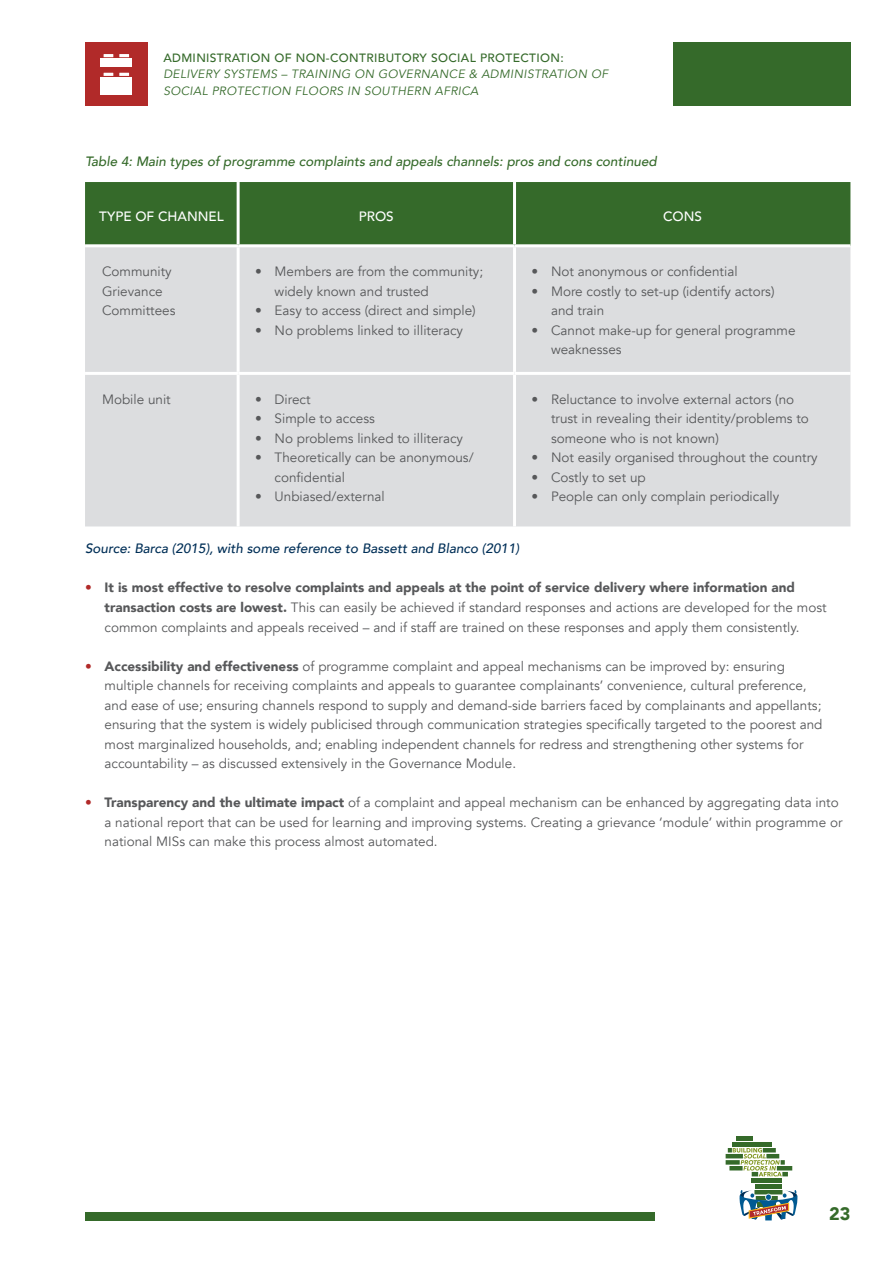
<style>
.page{position:relative;width:893px;height:1263px;background:#fff}
.page>*{position:absolute;margin:0;border:0;box-sizing:border-box;transform-origin:0 0}
.t1{font:900 18px "Avenir";color:#356a2a}
.bullets_2_collumn{font:13.5px/19.5px "Avenir";color:#57585a}
.FIGURE_HEADINGS{font:italic 500 13.5px "Avenir";color:#356a2a}
.Table{font:italic 500 13.5px "Avenir";color:#002f57}
.BODY_NO_TAB{font:13.5px/19.5px "Avenir";color:#57585a}
.table_headings_white{font:500 13.5px "Avenir";color:#fff}
.DISCLAIMER_WHITE{font:italic 12px "Avenir";letter-spacing:.03em;color:#356a2a}
.DISCLAIMER_WHITE-2{font:500 12px "Avenir";letter-spacing:.03em;color:#356a2a}
.s1{color:#b12a29}
.s2{font-weight:900}
</style>
<div class="page">
<div style="left:85px;top:182px;width:765px;height:62px;background:#356a2a"></div>
<div style="left:85px;top:247px;width:765px;height:279px;background:#dcdddf"></div>
<hr style="left:237px;top:182px;width:3px;height:62px;background:#fff">
<hr style="left:513px;top:182px;width:3px;height:62px;background:#fff">
<hr style="left:237px;top:247px;width:3px;height:125px;background:#fff">
<hr style="left:513px;top:247px;width:3px;height:125px;background:#fff">
<hr style="left:85px;top:372px;width:153px;height:3px;background:#fff">
<hr style="left:238px;top:372px;width:276px;height:3px;background:#fff">
<hr style="left:237px;top:375px;width:3px;height:151px;background:#fff">
<hr style="left:514px;top:372px;width:336px;height:3px;background:#fff">
<hr style="left:513px;top:375px;width:3px;height:151px;background:#fff">
<div style="left:673px;top:43px;width:177px;height:63px;background:#356a2a"></div>
<div style="left:85px;top:43px;width:63px;height:63px;background:#b12a29"></div>
<div style="left:101px;top:77px;width:31px;height:8px;background:#fff"></div>
<svg style="left:119px;top:54px;width:10px;height:3px"></svg>
<div style="left:101px;top:86px;width:31px;height:9px;background:#fff"></div>
<svg style="left:104px;top:73px;width:9px;height:3px"></svg>
<svg style="left:104px;top:54px;width:9px;height:3px"></svg>
<div style="left:101px;top:58px;width:31px;height:9px;background:#fff"></div>
<svg style="left:119px;top:73px;width:10px;height:3px"></svg>
<hr style="left:756px;top:1184px;width:26px;height:4px;background:#356a2a">
<hr style="left:752px;top:1178px;width:30px;height:4px;background:#356a2a">
<hr style="left:777px;top:1166px;width:15px;height:4px;background:#356a2a">
<hr style="left:726px;top:1154px;width:17px;height:4px;background:#356a2a">
<hr style="left:733px;top:1142px;width:39px;height:4px;background:#356a2a">
<hr style="left:736px;top:1136px;width:16px;height:4px;background:#356a2a">
<svg style="left:728px;top:1148px;width:60px;height:28px"></svg>
<svg style="left:739px;top:1190px;width:59px;height:30px"></svg>
<div style="left:85px;top:1212px;width:570px;height:8px;background:#356a2a"></div>
<p class="DISCLAIMER_WHITE-2" style="left:163px;top:47px;width:402px">ADMINISTRATION OF NON-CONTRIBUTORY SOCIAL PROTECTION:</p>
<p class="DISCLAIMER_WHITE" style="left:163px;top:67px;width:446px">DELIVERY SYSTEMS – TRAINING ON GOVERNANCE &amp; ADMINISTRATION OF</p>
<p class="DISCLAIMER_WHITE" style="left:163px;top:83px;width:317px">SOCIAL PROTECTION FLOORS IN SOUTHERN AFRICA</p>
<p class="FIGURE_HEADINGS" style="left:85px;top:153px;width:573px">Table 4: Main types of programme complaints and appeals channels: pros and cons continued</p>
<p class="table_headings_white" style="left:99px;top:204px;width:126px">TYPE OF CHANNEL</p>
<p class="table_headings_white" style="left:359px;top:204px;width:36px">PROS</p>
<p class="table_headings_white" style="left:663px;top:204px;width:40px">CONS</p>
<p class="BODY_NO_TAB" style="left:102px;top:262px;width:75px">Community<br>Grievance<br>Committees</p>
<p class="bullets_2_collumn" style="left:275px;top:262px;width:210px;text-indent:-20px">• Members are from the community; widely known and trusted</p>
<p class="bullets_2_collumn" style="left:255px;top:301px;width:222px">• Easy to access (direct and simple)</p>
<p class="bullets_2_collumn" style="left:255px;top:321px;width:209px">• No problems linked to illiteracy</p>
<p class="BODY_NO_TAB" style="left:102px;top:390px;width:70px">Mobile unit</p>
<p class="bullets_2_collumn" style="left:255px;top:390px;width:57px">• Direct</p>
<p class="bullets_2_collumn" style="left:255px;top:409px;width:121px">• Simple to access</p>
<p class="bullets_2_collumn" style="left:255px;top:429px;width:209px">• No problems linked to illiteracy</p>
<p class="bullets_2_collumn" style="left:275px;top:448px;width:201px;text-indent:-20px">• Theoretically can be anonymous/ confidential</p>
<p class="bullets_2_collumn" style="left:255px;top:487px;width:131px">• Unbiased/external</p>
<p class="bullets_2_collumn" style="left:531px;top:262px;width:208px">• Not anonymous or confidential</p>
<p class="bullets_2_collumn" style="left:531px;top:282px;width:244px">• More costly to set-up (identify actors)</p>
<p class="bullets_2_collumn" style="left:551px;top:301px;width:55px">and train</p>
<p class="bullets_2_collumn" style="left:551px;top:321px;width:246px;text-indent:-20px">• Cannot make-up for general programme weaknesses</p>
<p class="bullets_2_collumn" style="left:551px;top:390px;width:259px;text-indent:-20px">• Reluctance to involve external actors (no trust in revealing their identity/problems to someone who is not known)</p>
<p class="bullets_2_collumn" style="left:531px;top:448px;width:288px">• Not easily organised throughout the country</p>
<p class="bullets_2_collumn" style="left:531px;top:468px;width:116px">• Costly to set up</p>
<p class="bullets_2_collumn" style="left:531px;top:487px;width:249px">• People can only complain periodically</p>
<p class="Table" style="left:85px;top:541px;width:436px">Source: Barca (2015), with some reference to Bassett and Blanco (2011)</p>
<p class="bullets_2_collumn" style="left:105px;top:578px;width:724px;text-indent:-20px"><span class="s1">•</span> <span class="s2">It is most effective to resolve complaints and appeals at the point of service delivery where information and transaction costs are lowest.</span> This can easily be achieved if standard responses and actions are developed for the most common complaints and appeals received – and if staff are trained on these responses and apply them consistently.</p>
<p class="bullets_2_collumn" style="left:105px;top:656px;width:719px;text-indent:-20px"><span class="s1">•</span> <span class="s2">Accessibility and effectiveness</span> of programme complaint and appeal mechanisms can be improved by: ensuring multiple channels for receiving complaints and appeals to guarantee complainants’ convenience, cultural preference, and ease of use; ensuring channels respond to supply and demand-side barriers faced by complainants and appellants; ensuring that the system is widely publicised through communication strategies specifically targeted to the poorest and most marginalized households, and; enabling independent channels for redress and strengthening other systems for accountability – as discussed extensively in the Governance Module.</p>
<p class="bullets_2_collumn" style="left:105px;top:793px;width:739px;text-indent:-20px"><span class="s1">•</span> <span class="s2">Transparency and the ultimate impact</span> of a complaint and appeal mechanism can be enhanced by aggregating data into a national report that can be used for learning and improving systems. Creating a grievance ‘module’ within programme or national MISs can make this process almost automated.</p>
<h1 class="t1" style="left:829px;top:1198px;width:23px">23</h1>
</div>
